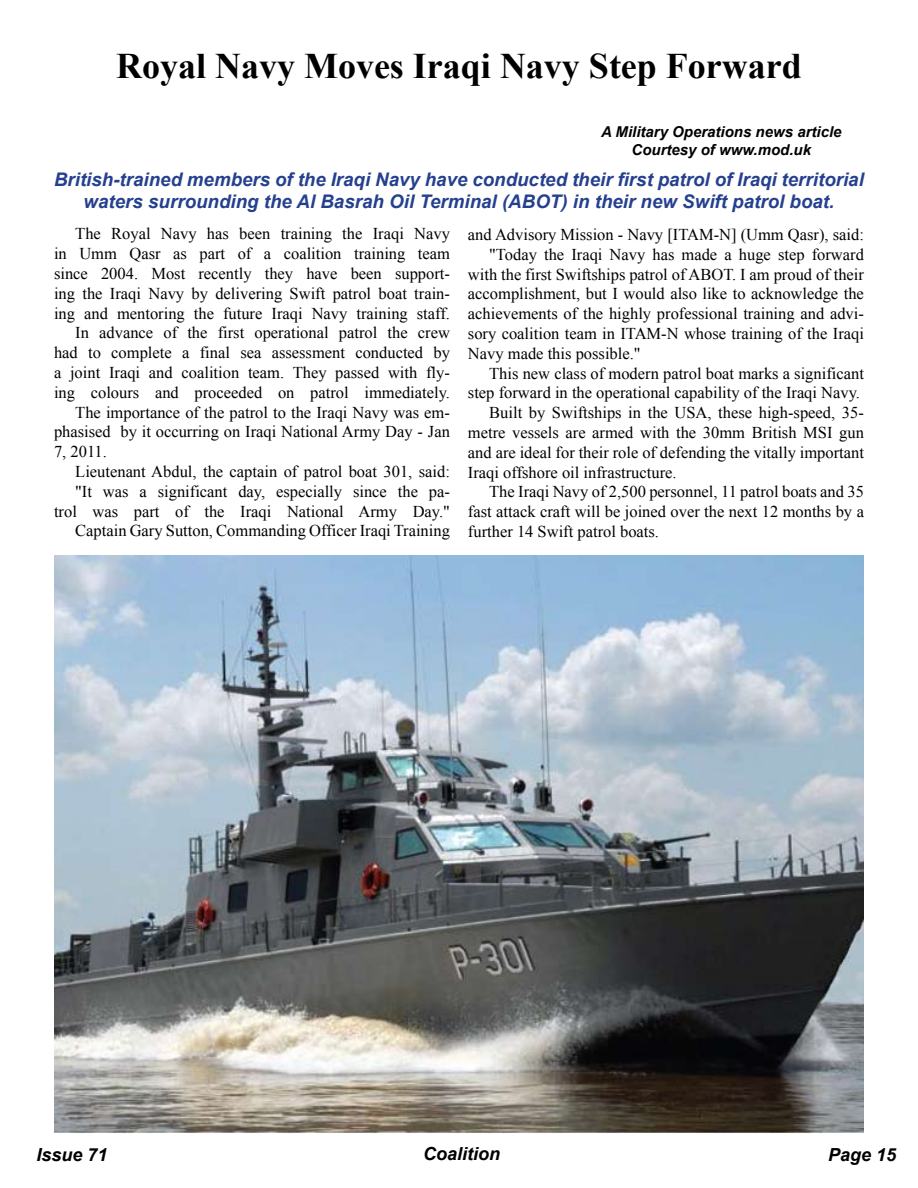
<style>
.page{position:relative;width:918px;height:1188px;background:#fff}
.page>*{position:absolute;margin:0;border:0;box-sizing:border-box;transform-origin:0 0}
.t1{font:700 36px "Times New Roman";color:#000}
.t2{font:italic 700 18.75px/22.5px "Arial";color:#25408f;text-align:center}
.t3{font:italic 700 18px "Arial";color:#000}
.t4{font:16.5px "Times New Roman";color:#000}
.t5{font:italic 700 15px/18px "Arial";color:#000;text-align:center}
</style>
<div class="page">
<img style="left:54px;top:555px;width:810px;height:579px">
<h1 class="t1" style="left:116px;top:41px;width:687px">Royal Navy Moves Iraqi Navy Step Forward</h1>
<p class="t5" style="left:601px;top:123px;width:242px">A Military Operations news article<br>Courtesy of www.mod.uk</p>
<p class="t2" style="left:54px;top:169px;width:811px">British-trained members of the Iraqi Navy have conducted their first patrol of Iraqi territorial waters surrounding the Al Basrah Oil Terminal (ABOT) in their new Swift patrol boat.</p>
<p class="t4" style="left:75px;top:223px;width:376px">The Royal Navy has been training the Iraqi Navy</p>
<p class="t4" style="left:54px;top:243px;width:398px">in Umm Qasr as part of a coalition training team</p>
<p class="t4" style="left:54px;top:262px;width:398px">since 2004. Most recently they have been support-</p>
<p class="t4" style="left:54px;top:282px;width:397px">ing the Iraqi Navy by delivering Swift patrol boat train-</p>
<p class="t4" style="left:54px;top:302px;width:398px">ing and mentoring the future Iraqi Navy training staff.</p>
<p class="t4" style="left:75px;top:322px;width:376px">In advance of the first operational patrol the crew</p>
<p class="t4" style="left:54px;top:342px;width:398px">had to complete a final sea assessment conducted by</p>
<p class="t4" style="left:54px;top:361px;width:397px">a joint Iraqi and coalition team. They passed with fly-</p>
<p class="t4" style="left:54px;top:381px;width:397px">ing colours and proceeded on patrol immediately.</p>
<p class="t4" style="left:75px;top:401px;width:376px">The importance of the patrol to the Iraqi Navy was em-</p>
<p class="t4" style="left:54px;top:421px;width:397px">phasised by it occurring on Iraqi National Army Day - Jan</p>
<p class="t4" style="left:54px;top:441px;width:55px">7, 2011.</p>
<p class="t4" style="left:75px;top:460px;width:376px">Lieutenant Abdul, the captain of patrol boat 301, said:</p>
<p class="t4" style="left:75px;top:480px;width:376px">"It was a significant day, especially since the pa-</p>
<p class="t4" style="left:54px;top:500px;width:397px">trol was part of the Iraqi National Army Day."</p>
<p class="t4" style="left:75px;top:520px;width:376px">Captain Gary Sutton, Commanding Officer Iraqi Training</p>
<p class="t4" style="left:468px;top:223px;width:398px">and Advisory Mission - Navy [ITAM-N] (Umm Qasr), said:</p>
<p class="t4" style="left:489px;top:243px;width:376px">"Today the Iraqi Navy has made a huge step forward</p>
<p class="t4" style="left:468px;top:263px;width:398px">with the first Swiftships patrol of ABOT. I am proud of their</p>
<p class="t4" style="left:468px;top:283px;width:397px">accomplishment, but I would also like to acknowledge the</p>
<p class="t4" style="left:468px;top:303px;width:398px">achievements of the highly professional training and advi-</p>
<p class="t4" style="left:468px;top:322px;width:398px">sory coalition team in ITAM-N whose training of the Iraqi</p>
<p class="t4" style="left:468px;top:342px;width:174px">Navy made this possible."</p>
<p class="t4" style="left:489px;top:362px;width:376px">This new class of modern patrol boat marks a significant</p>
<p class="t4" style="left:468px;top:382px;width:394px">step forward in the operational capability of the Iraqi Navy.</p>
<p class="t4" style="left:489px;top:402px;width:376px">Built by Swiftships in the USA, these high-speed, 35-</p>
<p class="t4" style="left:468px;top:421px;width:397px">metre vessels are armed with the 30mm British MSI gun</p>
<p class="t4" style="left:468px;top:441px;width:398px">and are ideal for their role of defending the vitally important</p>
<p class="t4" style="left:468px;top:461px;width:210px">Iraqi offshore oil infrastructure.</p>
<p class="t4" style="left:489px;top:481px;width:376px">The Iraqi Navy of 2,500 personnel, 11 patrol boats and 35</p>
<p class="t4" style="left:468px;top:501px;width:397px">fast attack craft will be joined over the next 12 months by a</p>
<p class="t4" style="left:468px;top:520px;width:193px">further 14 Swift patrol boats.</p>
<p class="t3" style="left:37px;top:1143px;width:73px">Issue 71</p>
<p class="t3" style="left:423px;top:1142px;width:79px">Coalition</p>
<p class="t3" style="left:828px;top:1143px;width:70px">Page 15</p>
</div>
